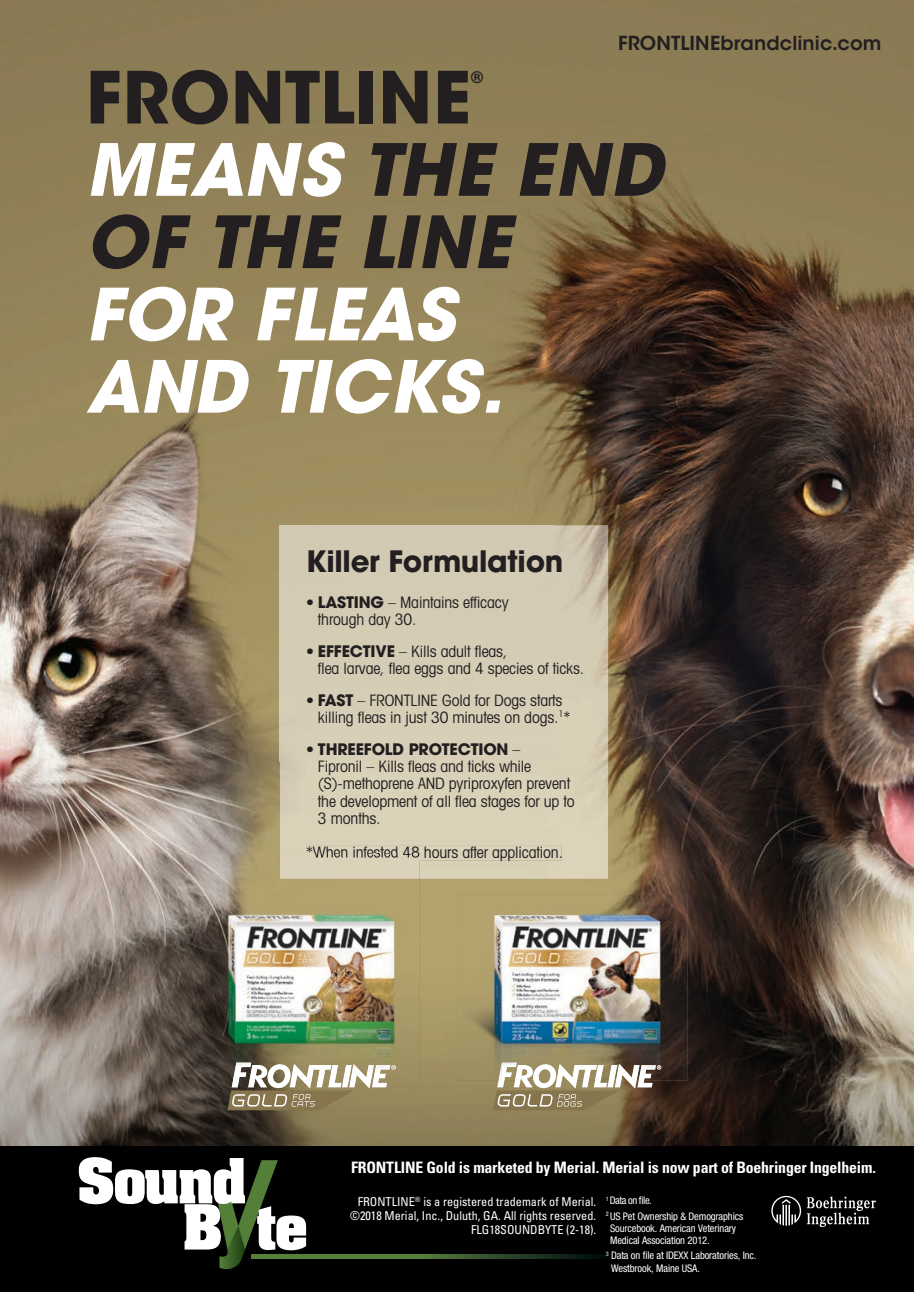
<style>
.page{position:relative;width:914px;height:1292px;background:#fff}
.page>*{position:absolute;margin:0;border:0;box-sizing:border-box;transform-origin:0 0}
.t1{font:italic 700 71.23px/72.3px "Avant Garde";letter-spacing:.02em;color:#231f20}
.t2{font:italic 700 71.23px/72.3px "Avant Garde";letter-spacing:-.005em;color:#fff}
.t3{font:700 71.23px "ITC Avant Garde Std";letter-spacing:.01em;color:#231f20}
.t4{font:700 29.22px "Avant Garde";letter-spacing:-.01em;color:#231f20}
.t5{font:600 19.25px "ITC Avant Garde Std";letter-spacing:.005em;color:#231f20}
.t6{font:condensed 15.75px/17.3px "Avant Garde";letter-spacing:-.01em;color:#231f20}
.t7{font:700 condensed 15.75px "Univers";letter-spacing:-.01em;color:#fff}
.t8{font:700 15.75px "ITC Avant Garde Std";color:#231f20}
.t9{font:condensed 12.25px/14px "Univers";color:#fff;text-align:right}
.t10{font:condensed 10.5px/12.2px "Helvetica Neue";letter-spacing:-.01em;color:#fff}
.s1{color:#fff}
.s2{font-weight:700;font-stretch:normal}
</style>
<div class="page">
<img style="left:0;top:0;width:914px;height:1146px">
<div style="left:280px;top:525px;width:328px;height:353px;background:#d6cdb6"></div>
<div style="left:307px;top:846px;width:254px;height:14px;background:#dbd1ba"></div>
<div style="left:0;top:1146px;width:914px;height:146px;background:#000"></div>
<svg style="left:306px;top:1254px;width:297px;height:4px"></svg>
<svg style="left:79px;top:1157px;width:227px;height:113px"></svg>
<svg style="left:771px;top:1195px;width:104px;height:32px"></svg>
<img style="left:189px;top:854px;width:230px;height:229px">
<div style="left:280px;top:854px;width:139px;height:24px;background:#dbd1ba"></div>
<img style="left:307px;top:854px;width:112px;height:6px">
<svg style="left:227px;top:1062px;width:169px;height:48px;background:#968a68"></svg>
<img style="left:331px;top:1064px;width:43px;height:19px">
<img style="left:251px;top:1064px;width:80px;height:19px">
<img style="left:372px;top:1065px;width:18px;height:18px">
<img style="left:232px;top:1062px;width:19px;height:21px">
<img style="left:457px;top:894px;width:230px;height:186px">
<svg style="left:493px;top:1062px;width:168px;height:48px;background:#958668"></svg>
<img style="left:608px;top:1064px;width:48px;height:16px">
<img style="left:517px;top:1064px;width:80px;height:16px">
<img style="left:595px;top:1065px;width:8px;height:15px">
<img style="left:498px;top:1062px;width:19px;height:18px">
<p class="t5" style="left:618px;top:31px;width:265px">FRONTLINEbrandclinic.com</p>
<h1 class="t3" style="left:86px;top:51px;width:386px">FRONTLINE</h1>
<p class="t8" style="left:471px;top:67px;width:14px">®</p>
<h1 class="t1" style="left:86px;top:133px;width:579px"><span class="s1">MEANS</span> THE END<br>OF THE LINE</h1>
<h1 class="t2" style="left:86px;top:278px;width:418px">FOR FLEAS<br>AND TICKS.</h1>
<h2 class="t4" style="left:306px;top:542px;width:259px">Killer Formulation</h2>
<p class="t6" style="left:318px;top:593px;width:192px;line-height:16.6px;text-indent:-12px">• <span class="s2">LASTING</span> – Maintains efficacy through day 30.</p>
<p class="t6" style="left:318px;top:642px;width:268px;line-height:16.6px;text-indent:-12px">• <span class="s2">EFFECTIVE</span> – Kills adult fleas,<br>flea larvae, flea eggs and 4 species of ticks.</p>
<p class="t6" style="left:318px;top:691px;width:254px;line-height:16.6px;text-indent:-12px">• <span class="s2">FAST</span> – FRONTLINE Gold for Dogs starts killing fleas in just 30 minutes on dogs.<sup>1</sup>*</p>
<p class="t6" style="left:318px;top:740px;width:258px;text-indent:-12px">• <span class="s2">THREEFOLD PROTECTION</span> –<br>Fipronil – Kills fleas and ticks while (S)-methoprene AND pyriproxyfen prevent the development of all flea stages for up to<br>3 months.</p>
<p class="t6" style="left:306px;top:842px;width:258px">*When infested 48 hours after application.</p>
<p class="t7" style="left:351px;top:1157px;width:526px">FRONTLINE Gold is marketed by Merial. Merial is now part of Boehringer Ingelheim.</p>
<p class="t9" style="left:350px;top:1194px;width:247px">FRONTLINE<sup>®</sup> is a registered trademark of Merial. ©2018 Merial, Inc., Duluth, GA. All rights reserved.<br>FLG18SOUNDBYTE (2-18).</p>
<p class="t10" style="left:605px;top:1192px;width:139px;line-height:15.4px"><sup>1</sup> Data on file.<br><sup>2</sup> US Pet Ownership &amp; Demographics</p>
<p class="t10" style="left:610px;top:1221px;width:128px">Sourcebook. American Veterinary<br>Medical Association 2012.</p>
<p class="t10" style="left:611px;top:1249px;width:147px;text-indent:-5px"><sup>3</sup> Data on file at IDEXX Laboratories, Inc.<br>Westbrook, Maine USA.</p>
</div>
